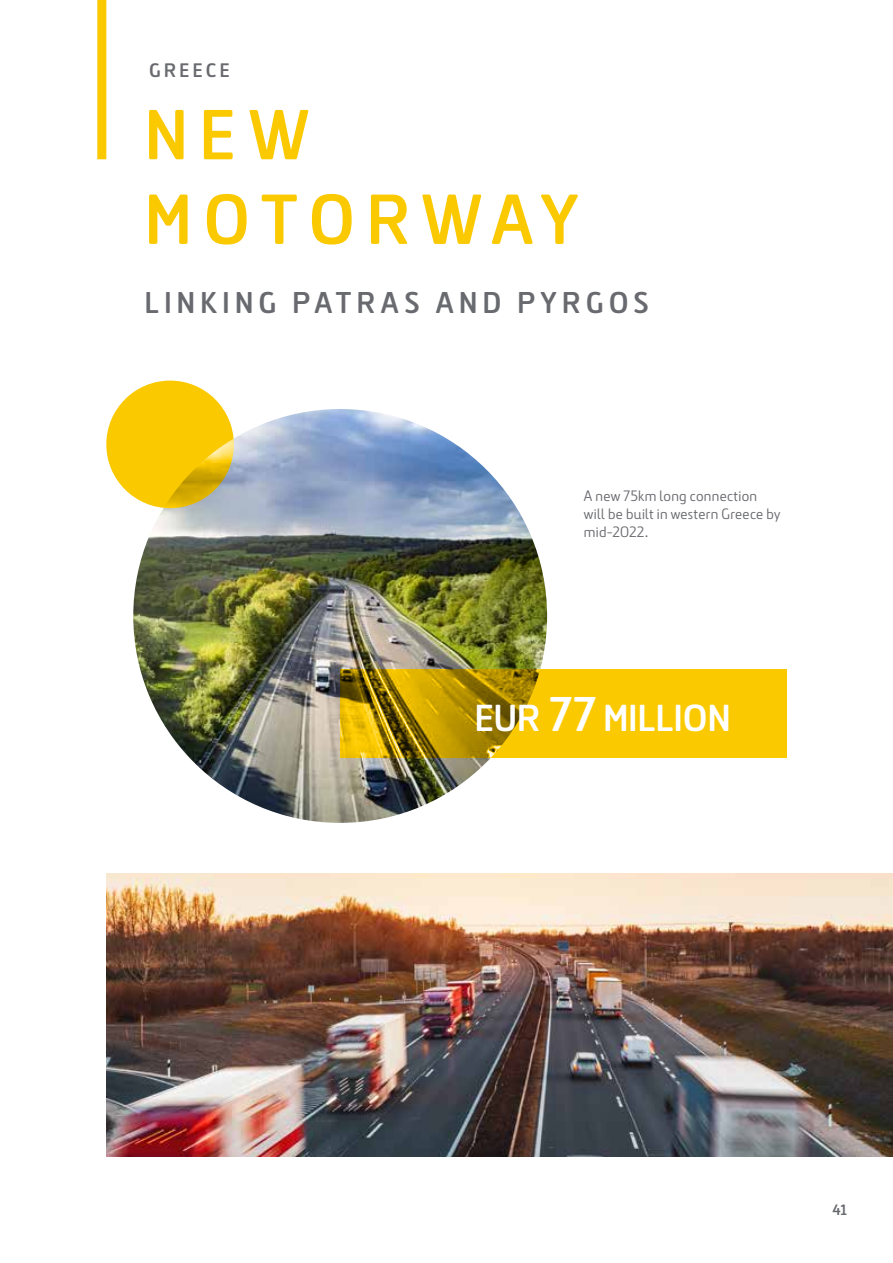
<style>
.page{position:relative;width:893px;height:1263px;background:#fff}
.page>*{position:absolute;margin:0;border:0;box-sizing:border-box;transform-origin:0 0}
.t1{font:700 70.5px/84.6px "Ferrovial";letter-spacing:.16em;color:#fbc900}
.t2{font:700 37.5px "Ferrovial";color:#fff}
.t3{font:700 30px "Ferrovial";letter-spacing:.175em;color:#696a6f}
.t4{font:700 19.5px "Ferrovial";letter-spacing:.17em;color:#696a6f}
.t5{font:15px/18px "Ferrovial";letter-spacing:.02em;color:#696a6f}
.t6{font:700 15px "Ferrovial";color:#696a6f}
.s1{font-size:48.6px}
</style>
<div class="page">
<img style="left:133px;top:409px;width:414px;height:414px;border-radius:206px">
<div style="left:97px;top:0;width:9px;height:159px;background:#fbc900"></div>
<img style="left:106px;top:873px;width:787px;height:284px">
<svg style="left:340px;top:669px;width:447px;height:88px;background:#dbb001"></svg>
<div style="left:106px;top:381px;width:128px;height:127px;background:#fbc900;border-radius:50%"></div>
<h3 class="t4" style="left:149px;top:58px;width:83px">GREECE</h3>
<h1 class="t1" style="left:145px;top:92px;width:435px">NEW<br>MOTORWAY</h1>
<h3 class="t3" style="left:145px;top:284px;width:505px">LINKING PATRAS AND PYRGOS</h3>
<p class="t5" style="left:584px;top:487px;width:198px">A new 75km long connection will be built in western Greece by mid-2022.</p>
<h2 class="t2" style="left:475px;top:695px;width:257px">EUR <span class="s1">77</span> MILLION</h2>
<p class="t6" style="left:833px;top:1201px;width:16px">41</p>
</div>
